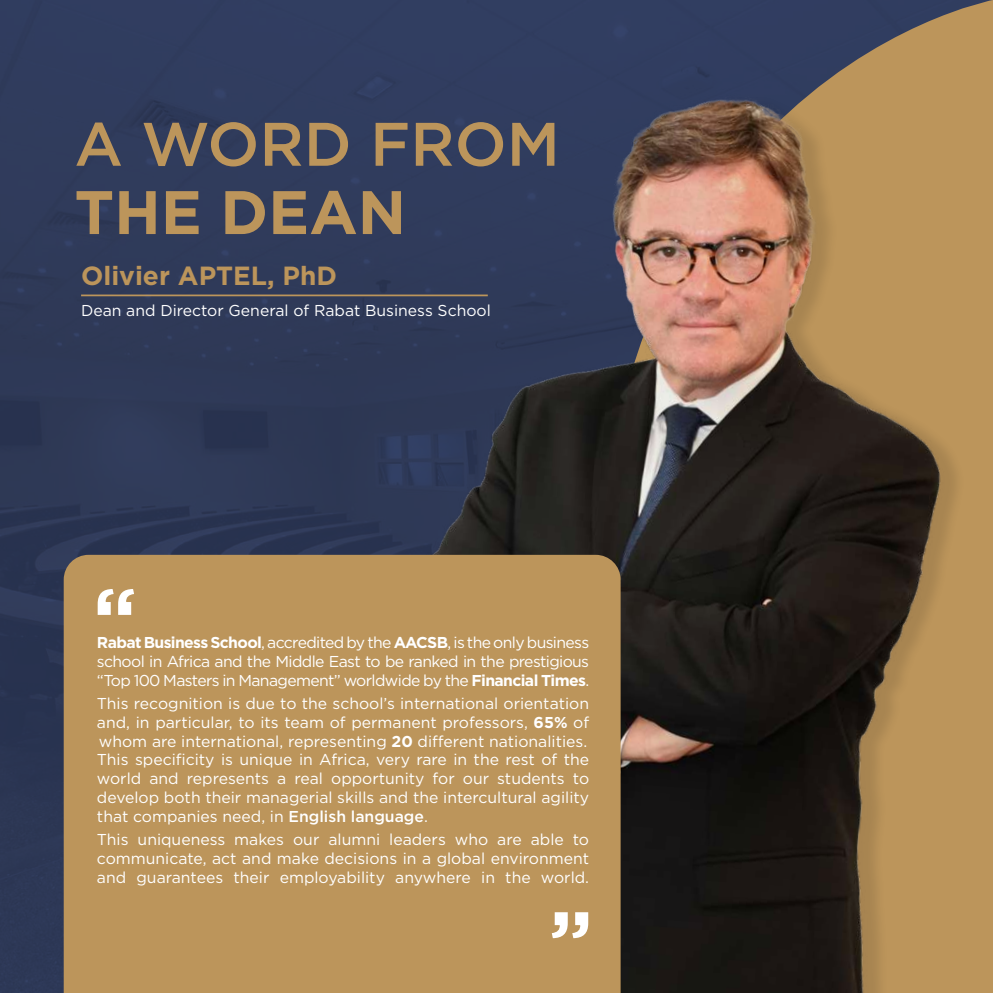
<style>
.page{position:relative;width:993px;height:993px;background:#fff}
.page>*{position:absolute;margin:0;border:0;box-sizing:border-box;transform-origin:0 0}
.t1{font:700 80.5px "Gotham";color:#fff}
.t2{font:500 61.25px "Gotham";color:#bc955b}
.t3{font:700 61.25px "Gotham";color:#bc955b}
.t4{font:700 26.25px "Gotham";color:#bc955b}
.t5{font:15.75px/18.9px "Gotham";color:#fff;text-align:justify}
.s1{font-weight:700}
.s2{font-weight:500}
</style>
<div class="page">
<img style="left:0;top:0;width:521px;height:992px">
<hr style="left:81px;top:294px;width:406px;height:2px;background:#bc955b">
<img style="left:319px;top:8px;width:673px;height:984px">
<div style="left:64px;top:554px;width:556px;height:438px;background:#bc955b"></div>
<h2 class="t2" style="left:74px;top:104px;width:487px">A WORD FROM</h2>
<h2 class="t3" style="left:74px;top:172px;width:333px">THE DEAN</h2>
<h3 class="t4" style="left:81px;top:258px;width:257px">Olivier APTEL, PhD</h3>
<p class="t5" style="left:81px;top:300px;width:411px">Dean and Director General of Rabat Business School</p>
<h1 class="t1" style="left:93px;top:563px;width:45px">“</h1>
<p class="t5" style="left:97px;top:632px;width:493px"><span class="s1">Rabat Business School</span>, accredited by the <span class="s1">AACSB</span>, is the only business school in Africa and the Middle East to be ranked in the prestigious “Top 100 Masters in Management” worldwide by the <span class="s1">Financial Times</span>.</p>
<p class="t5" style="left:97px;top:693px;width:493px;text-align:left">This recognition is due to the school’s international orientation and, in particular, to its team of permanent professors, <span class="s1">65%</span> of whom are international, representing <span class="s1">20</span> different nationalities.<br>This specificity is unique in Africa, very rare in the rest of the world and represents a real opportunity for our students to develop both their managerial skills and the intercultural agility that companies need, in <span class="s2">English language</span>.</p>
<p class="t5" style="left:97px;top:829px;width:493px">This uniqueness makes our alumni leaders who are able to communicate, act and make decisions in a global environment and guarantees their employability anywhere in the world.</p>
<h1 class="t1" style="left:592px;top:962px;width:45px;rotate:-180deg">“</h1>
</div>
